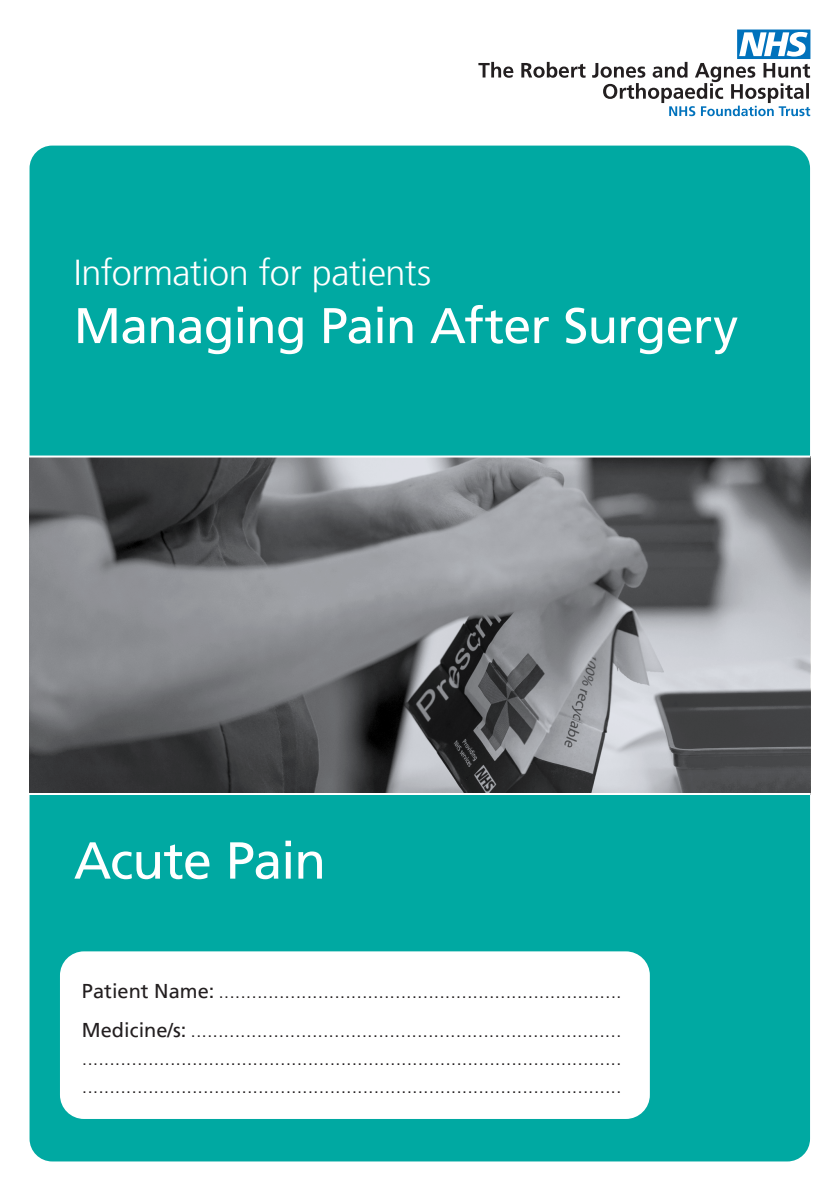
<style>
.page{position:relative;width:840px;height:1191px;background:#fff}
.page>*{position:absolute;margin:0;border:0;box-sizing:border-box;transform-origin:0 0}
.t1{font:52px "Frutiger LT";letter-spacing:-.02em;color:#fff}
.t2{font:50px "Frutiger LT";letter-spacing:-.02em;color:#fff}
.t3{font:300 36px "Frutiger LT";letter-spacing:-.01em;color:#fff}
.body{font:300 20px/28px "Frutiger";color:#231f20;text-align:justify}
.s1{font-family:"Frutiger LT";font-weight:400}
</style>
<div class="page">
<svg style="left:478px;top:30px;width:332px;height:86px"></svg>
<div style="left:30px;top:146px;width:779px;height:1015px;background:#00a9a2;border-radius:23px"></div>
<svg style="left:30px;top:457px;width:779px;height:336px;background:#747579"></svg>
<hr style="left:29px;top:455px;width:781px;height:2px;background:#fff">
<hr style="left:29px;top:793px;width:781px;height:2px;background:#fff">
<div style="left:60px;top:951px;width:589px;height:168px;background:#fff;border-radius:24px"></div>
<p class="t3" style="left:74px;top:252px;width:359px">Information for patients</p>
<p class="t2" style="left:74px;top:296px;width:665px">Managing Pain After Surgery</p>
<p class="t1" style="left:74px;top:830px;width:254px">Acute Pain</p>
<p class="body" style="left:82px;top:977px;width:541px"><span class="s1">Patient Name:</span> .........................................................................</p>
<p class="body" style="left:82px;top:1016px;width:541px"><span class="s1">Medicine/s:</span> .............................................................................. .................................................................................................. ..................................................................................................</p>
</div>
